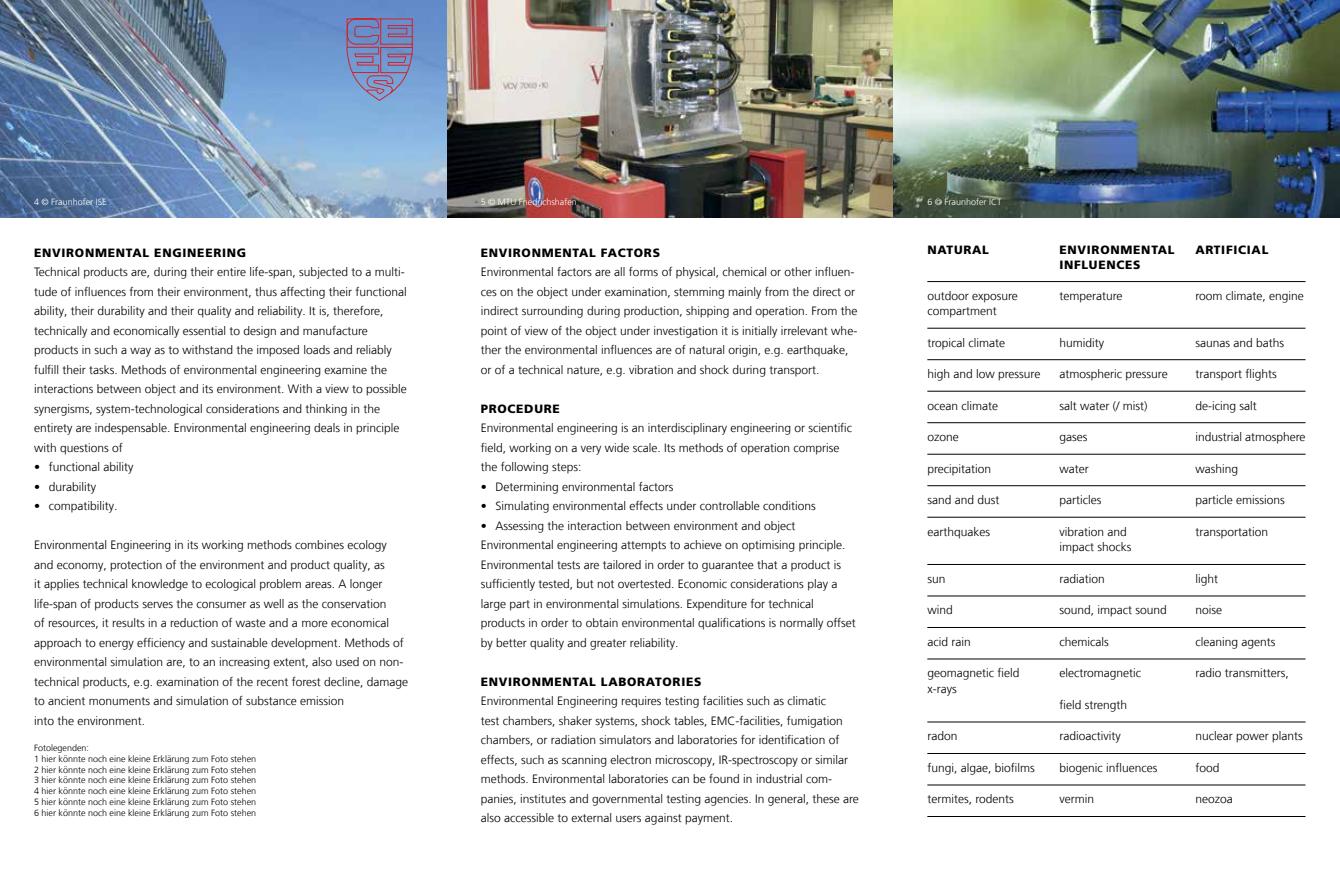
<style>
.page{position:relative;width:1340px;height:893px;background:#fff}
.page>*{position:absolute;margin:0;border:0;box-sizing:border-box;transform-origin:0 0}
.t1{font:300 12px/19.5px "Frutiger LT Com";color:#000}
.t2{font:900 12px "Frutiger LT Com";letter-spacing:.06em;color:#000}
.t3{font:300 9px/10.8px "Frutiger LT Com";color:#000}
.t4{font:300 9px "Frutiger LT Com";color:#fff}
</style>
<div class="page">
<hr style="left:927px;top:281px;width:378px;height:1px;background:#000">
<hr style="left:927px;top:328px;width:378px;height:1px;background:#000">
<hr style="left:927px;top:359px;width:378px;height:1px;background:#000">
<hr style="left:927px;top:391px;width:378px;height:1px;background:#000">
<hr style="left:927px;top:422px;width:378px;height:1px;background:#000">
<hr style="left:927px;top:454px;width:378px;height:1px;background:#000">
<hr style="left:927px;top:485px;width:378px;height:1px;background:#000">
<hr style="left:927px;top:517px;width:378px;height:1px;background:#000">
<hr style="left:927px;top:564px;width:378px;height:1px;background:#000">
<hr style="left:927px;top:596px;width:378px;height:1px;background:#000">
<hr style="left:927px;top:627px;width:378px;height:1px;background:#000">
<hr style="left:927px;top:659px;width:378px;height:1px;background:#000">
<hr style="left:927px;top:722px;width:378px;height:1px;background:#000">
<hr style="left:927px;top:753px;width:378px;height:1px;background:#000">
<hr style="left:927px;top:785px;width:378px;height:1px;background:#000">
<hr style="left:927px;top:816px;width:378px;height:1px;background:#000">
<img style="left:0;top:0;width:1339px;height:218px">
<svg style="left:347px;top:19px;width:65px;height:82px;background:#8085b4"></svg>
<p class="t4" style="left:34px;top:197px;width:74px">4 © Fraunhofer ISE</p>
<p class="t4" style="left:480px;top:197px;width:98px">5 © MTU Friedrichshafen</p>
<p class="t4" style="left:927px;top:197px;width:76px">6 © Fraunhofer ICT</p>
<p class="t2" style="left:34px;top:245px;width:214px">ENVIRONMENTAL ENGINEERING</p>
<p class="t1" style="left:34px;top:262px;width:374px">Technical products are, during their entire life-span, subjected to a multi&shy;tude of influences from their environment, thus affecting their functional ability, their durability and their quality and reliability. It is, therefore, technically and economically essential to design and manufacture products in such a way as to withstand the imposed loads and reliably fulfill their tasks. Methods of environmental engineering examine the interactions between object and its environment. With a view to possible synergisms, system-technological considerations and thinking in the entirety are indespensable. Environmental engineering deals in principle with questions of</p>
<p class="t1" style="left:34px;top:457px;width:101px">• functional ability</p>
<p class="t1" style="left:34px;top:477px;width:64px">• durability</p>
<p class="t1" style="left:34px;top:496px;width:85px">• compatibility.</p>
<p class="t1" style="left:34px;top:535px;width:376px">Environmental Engineering in its working methods combines ecology and economy, protection of the environment and product quality, as<br>it applies technical knowledge to ecological problem areas. A longer life-span of products serves the consumer as well as the conservation<br>of resources, it results in a reduction of waste and a more economical approach to energy efficiency and sustainable development. Methods of environmental simulation are, to an increasing extent, also used on non&shy;technical products, e.g. examination of the recent forest decline, damage to ancient monuments and simulation of substance emission<br>into the environment.</p>
<p class="t3" style="left:34px;top:742px;width:224px">Fotolegenden:<br>1 hier könnte noch eine kleine Erklärung zum Foto stehen 2 hier könnte noch eine kleine Erklärung zum Foto stehen 3 hier könnte noch eine kleine Erklärung zum Foto stehen 4 hier könnte noch eine kleine Erklärung zum Foto stehen 5 hier könnte noch eine kleine Erklärung zum Foto stehen 6 hier könnte noch eine kleine Erklärung zum Foto stehen</p>
<p class="t2" style="left:480px;top:245px;width:180px">ENVIRONMENTAL FACTORS</p>
<p class="t1" style="left:480px;top:262px;width:378px">Environmental factors are all forms of physical, chemical or other influen&shy;ces on the object under examination, stemming mainly from the direct or indirect surrounding during production, shipping and operation. From the point of view of the object under investigation it is initially irrelevant whe&shy;ther the environmental influences are of natural origin, e.g. earthquake, or of a technical nature, e.g. vibration and shock during transport.</p>
<p class="t2" style="left:480px;top:401px;width:81px">PROCEDURE</p>
<p class="t1" style="left:480px;top:418px;width:373px">Environmental engineering is an interdisciplinary engineering or scientific field, working on a very wide scale. Its methods of operation comprise the following steps:</p>
<p class="t1" style="left:480px;top:477px;width:194px">• Determining environmental factors</p>
<p class="t1" style="left:480px;top:496px;width:336px">• Simulating environmental effects under controllable conditions</p>
<p class="t1" style="left:480px;top:516px;width:376px">• Assessing the interaction between environment and object Environmental engineering attempts to achieve on optimising principle.<br>Environmental tests are tailored in order to guarantee that a product is sufficiently tested, but not overtested. Economic considerations play a large part in environmental simulations. Expenditure for technical products in order to obtain environmental qualifications is normally offset by better quality and greater reliability.</p>
<p class="t2" style="left:480px;top:674px;width:221px">ENVIRONMENTAL LABORATORIES</p>
<p class="t1" style="left:480px;top:691px;width:380px">Environmental Engineering requires testing facilities such as climatic<br>test chambers, shaker systems, shock tables, EMC-facilities, fumigation chambers, or radiation simulators and laboratories for identification of effects, such as scanning electron microscopy, IR-spectroscopy or similar methods. Environmental laboratories can be found in industrial com&shy;panies, institutes and governmental testing agencies. In general, these are also accessible to external users against payment.</p>
<p class="t2" style="left:927px;top:242px;width:63px">NATURAL</p>
<p class="t2" style="left:1059px;top:242px;width:117px">ENVIRONMENTAL</p>
<p class="t2" style="left:1195px;top:242px;width:74px">ARTIFICIAL</p>
<p class="t2" style="left:1059px;top:257px;width:82px">INFLUENCES</p>
<p class="t1" style="left:927px;top:286px;width:92px">outdoor exposure</p>
<p class="t1" style="left:1059px;top:286px;width:65px">temperature</p>
<p class="t1" style="left:1195px;top:286px;width:110px">room climate, engine</p>
<p class="t1" style="left:927px;top:301px;width:71px">compartment</p>
<p class="t1" style="left:927px;top:333px;width:79px">tropical climate</p>
<p class="t1" style="left:1059px;top:333px;width:46px">humidity</p>
<p class="t1" style="left:1195px;top:333px;width:90px">saunas and baths</p>
<p class="t1" style="left:927px;top:364px;width:114px">high and low pressure</p>
<p class="t1" style="left:1059px;top:364px;width:110px">atmospheric pressure</p>
<p class="t1" style="left:1195px;top:364px;width:83px">transport flights</p>
<p class="t1" style="left:927px;top:396px;width:72px">ocean climate</p>
<p class="t1" style="left:1059px;top:396px;width:89px">salt water (/ mist)</p>
<p class="t1" style="left:1195px;top:396px;width:63px">de-icing salt</p>
<p class="t1" style="left:927px;top:427px;width:33px">ozone</p>
<p class="t1" style="left:1059px;top:427px;width:30px">gases</p>
<p class="t1" style="left:1195px;top:427px;width:112px">industrial atmosphere</p>
<p class="t1" style="left:927px;top:459px;width:65px">precipitation</p>
<p class="t1" style="left:1059px;top:459px;width:31px">water</p>
<p class="t1" style="left:1195px;top:459px;width:44px">washing</p>
<p class="t1" style="left:927px;top:490px;width:74px">sand and dust</p>
<p class="t1" style="left:1059px;top:490px;width:43px">particles</p>
<p class="t1" style="left:1195px;top:490px;width:91px">particle emissions</p>
<p class="t1" style="left:927px;top:522px;width:64px">earthquakes</p>
<p class="t1" style="left:1059px;top:522px;width:69px">vibration and</p>
<p class="t1" style="left:1195px;top:522px;width:74px">transportation</p>
<p class="t1" style="left:1059px;top:538px;width:73px">impact shocks</p>
<p class="t1" style="left:927px;top:569px;width:20px">sun</p>
<p class="t1" style="left:1059px;top:569px;width:47px">radiation</p>
<p class="t1" style="left:1195px;top:569px;width:24px">light</p>
<p class="t1" style="left:927px;top:601px;width:27px">wind</p>
<p class="t1" style="left:1059px;top:601px;width:109px">sound, impact sound</p>
<p class="t1" style="left:1195px;top:601px;width:28px">noise</p>
<p class="t1" style="left:927px;top:632px;width:45px">acid rain</p>
<p class="t1" style="left:1059px;top:632px;width:51px">chemicals</p>
<p class="t1" style="left:1195px;top:632px;width:82px">cleaning agents</p>
<p class="t1" style="left:927px;top:664px;width:94px">geomagnetic field</p>
<p class="t1" style="left:1059px;top:664px;width:83px">electromagnetic</p>
<p class="t1" style="left:1195px;top:664px;width:95px">radio transmitters,</p>
<p class="t1" style="left:927px;top:679px;width:31px">x-rays</p>
<p class="t1" style="left:1059px;top:695px;width:69px">field strength</p>
<p class="t1" style="left:927px;top:726px;width:32px">radon</p>
<p class="t1" style="left:1059px;top:726px;width:63px">radioactivity</p>
<p class="t1" style="left:1195px;top:726px;width:109px">nuclear power plants</p>
<p class="t1" style="left:927px;top:758px;width:109px">fungi, algae, biofilms</p>
<p class="t1" style="left:1059px;top:758px;width:100px">biogenic influences</p>
<p class="t1" style="left:1195px;top:758px;width:26px">food</p>
<p class="t1" style="left:927px;top:789px;width:88px">termites, rodents</p>
<p class="t1" style="left:1059px;top:789px;width:36px">vermin</p>
<p class="t1" style="left:1195px;top:789px;width:39px">neozoa</p>
</div>
